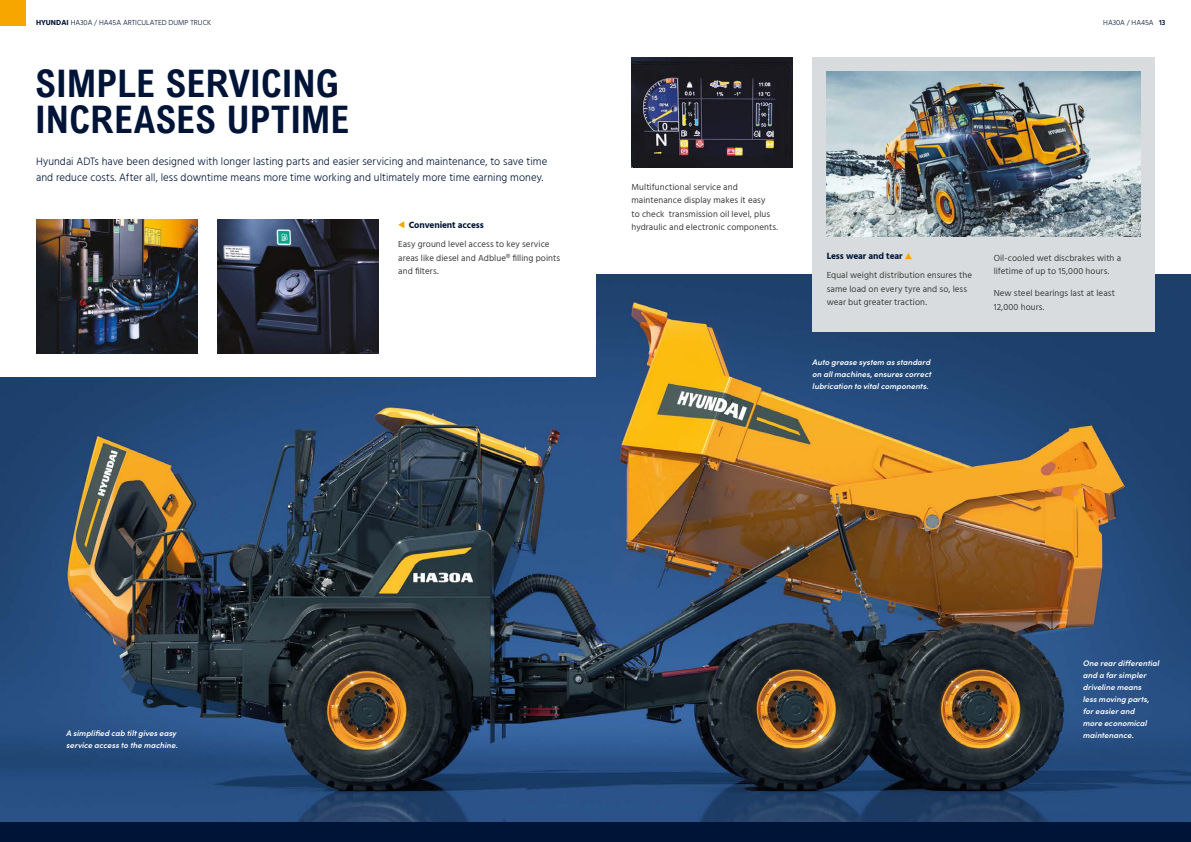
<style>
.page{position:relative;width:1191px;height:842px;background:#fff}
.page>*{position:absolute;margin:0;border:0;box-sizing:border-box;transform-origin:0 0}
.t1{font:700 condensed 38px/36px "Arial";color:#001437}
.t2{font:300 11px/16px "Hind";letter-spacing:.005em;color:#001437}
.t3{font:700 9.2px "Hind";letter-spacing:-.01em;color:#001437}
.t4{font:9px/13.5px "Hind";letter-spacing:.01em;color:#3c3c3b}
.t5{font:italic 600 8px/12px "Sofia Pro";letter-spacing:.005em;color:#fff}
.t6{font:300 7.5px "Hind";color:#001437}
.s1{font-weight:700}
.s2{font-weight:600}
</style>
<div class="page">
<img style="left:0;top:274px;width:1191px;height:548px">
<div style="left:812px;top:58px;width:343px;height:274px;background:#d9dcde"></div>
<div style="left:0;top:211px;width:595px;height:166px;background:#fff"></div>
<div style="left:0;top:822px;width:1191px;height:20px;background:#001437"></div>
<div style="left:0;top:0;width:26px;height:26px;background:#f7a600"></div>
<img style="left:826px;top:71px;width:314px;height:166px">
<img style="left:36px;top:219px;width:161px;height:135px">
<img style="left:217px;top:219px;width:161px;height:135px">
<svg style="left:905px;top:253px;width:7px;height:6px"></svg>
<svg style="left:398px;top:221px;width:6px;height:7px"></svg>
<img style="left:631px;top:58px;width:161px;height:109px">
<p class="t6" style="left:36px;top:17px;width:177px"><span class="s1">HYUNDAI</span> HA30A / HA45A ARTICULATED DUMP TRUCK</p>
<p class="t6" style="left:1103px;top:17px;width:64px">HA30A / HA45A <span class="s2">13</span></p>
<h1 class="t1" style="left:35px;top:66px;width:316px">SIMPLE SERVICING<br>INCREASES UPTIME</h1>
<p class="t2" style="left:36px;top:154px;width:513px">Hyundai ADTs have been designed with longer lasting parts and easier servicing and maintenance, to save time and reduce costs. After all, less downtime means more time working and ultimately more time earning money.</p>
<p class="t3" style="left:409px;top:220px;width:77px">Convenient access</p>
<p class="t4" style="left:398px;top:238px;width:163px">Easy ground level access to key service areas like diesel and Adblue® filling points and filters.</p>
<p class="t4" style="left:631px;top:181px;width:148px">Multifunctional service and maintenance display makes it easy<br>to check transmission oil level, plus hydraulic and electronic components.</p>
<p class="t3" style="left:826px;top:251px;width:77px">Less wear and tear</p>
<p class="t4" style="left:826px;top:269px;width:147px">Equal weight distribution ensures the same load on every tyre and so, less wear but greater traction.</p>
<p class="t5" style="left:812px;top:356px;width:120px;text-align:justify">Auto grease system as standard on all machines, ensures correct lubrication to vital components.</p>
<p class="t4" style="left:993px;top:251px;width:129px">Oil-cooled wet discbrakes with a lifetime of up to 15,000 hours.</p>
<p class="t4" style="left:993px;top:287px;width:123px">New steel bearings last at least<br>12,000 hours.</p>
<p class="t5" style="left:67px;top:727px;width:113px">A simplified cab tilt gives easy service access to the machine.</p>
<p class="t5" style="left:1083px;top:657px;width:78px">One rear differential and a far simpler driveline means<br>less moving parts, for easier and<br>more economical maintenance.</p>
</div>
